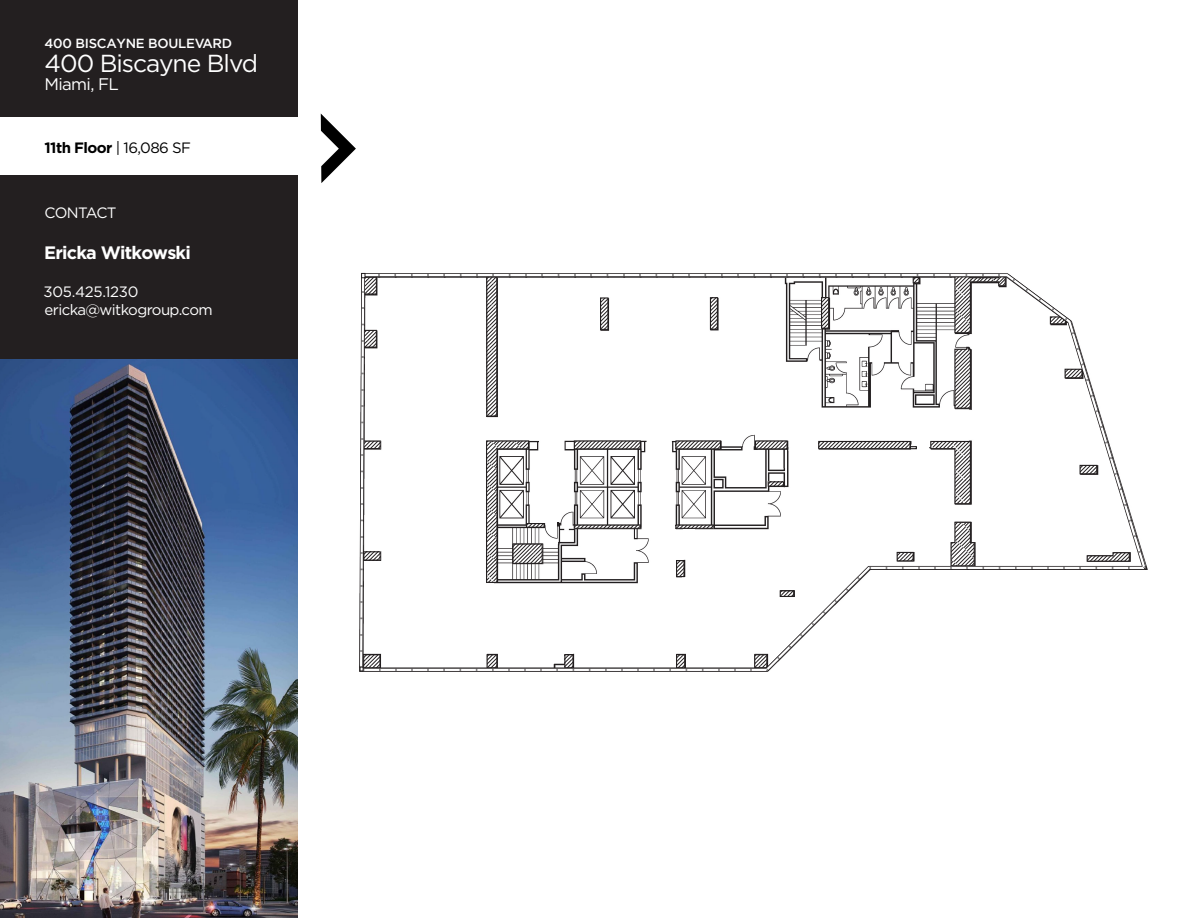
<style>
.page{position:relative;width:1188px;height:918px;background:#fff}
.page>*{position:absolute;margin:0;border:0;box-sizing:border-box;transform-origin:0 0}
.t1{font:24.6px "Gotham";letter-spacing:-.04em;color:#fff}
.t2{font:700 18px "Gotham";letter-spacing:-.045em;color:#fff}
.t3{font:16.8px "Gotham";letter-spacing:-.04em;color:#fff}
.t4{font:15px "Gotham";letter-spacing:-.04em;color:#fff}
.t5{font:700 15px "Gotham";letter-spacing:-.04em;color:#000}
.t6{font:15px "Gotham";letter-spacing:-.02em;color:#fff}
.t7{font:15px "Gotham";letter-spacing:-.06em;color:#fff}
.t8{font:500 13.2px "Gotham";letter-spacing:-.02em;color:#fff}
.s1{font-weight:400}
</style>
<div class="page">
<img style="left:0;top:359px;width:298px;height:559px">
<div style="left:0;top:0;width:298px;height:116px;background:#231f20"></div>
<div style="left:0;top:175px;width:298px;height:184px;background:#231f20"></div>
<svg style="left:321px;top:114px;width:35px;height:69px"></svg>
<svg style="left:381px;top:566px;width:758px;height:106px"></svg>
<svg style="left:1139px;top:557px;width:8px;height:13px"></svg>
<svg style="left:381px;top:273px;width:761px;height:282px"></svg>
<svg style="left:359px;top:272px;width:22px;height:400px"></svg>
<svg style="left:446px;top:275px;width:560px;height:345px"></svg>
<p class="t8" style="left:45px;top:36px;width:189px">400 BISCAYNE BOULEVARD</p>
<h1 class="t1" style="left:45px;top:47px;width:215px">400 Biscayne Blvd</h1>
<p class="t3" style="left:45px;top:74px;width:76px">Miami, FL</p>
<p class="t5" style="left:45px;top:139px;width:148px">11th Floor <span class="s1">| 16,086 SF</span></p>
<p class="t7" style="left:45px;top:203px;width:73px">CONTACT</p>
<p class="t2" style="left:44px;top:243px;width:148px">Ericka Witkowski</p>
<p class="t6" style="left:44px;top:282px;width:96px">305.425.1230</p>
<p class="t4" style="left:45px;top:300px;width:170px">ericka@witkogroup.com</p>
</div>
